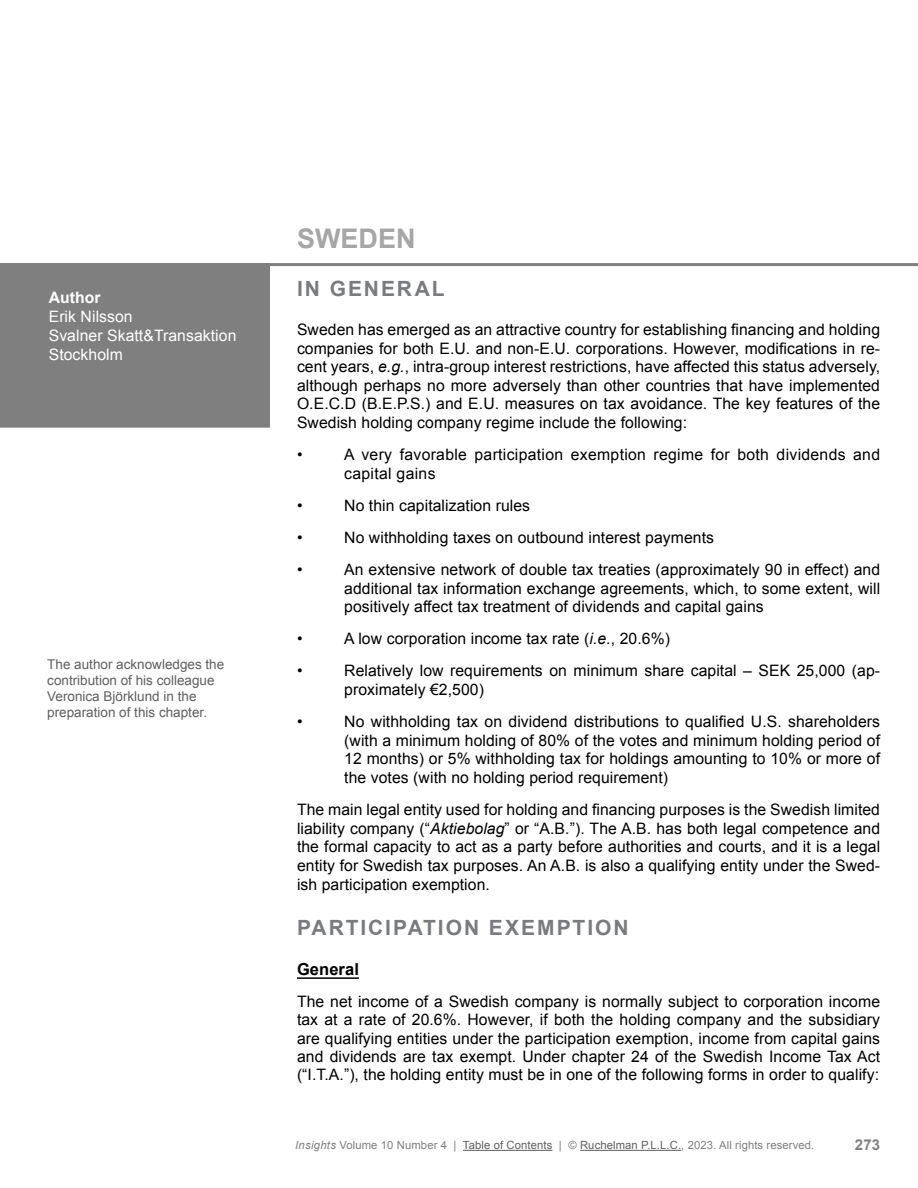
<style>
.page{position:relative;width:918px;height:1188px;background:#fff}
.page>*{position:absolute;margin:0;border:0;box-sizing:border-box;transform-origin:0 0}
.t1{font:700 27px "Arial";color:#a6a6a6}
.t2{font:700 21px "Arial";letter-spacing:.095em;color:#797b7e}
.t3{font:700 16.5px "Arial";letter-spacing:.005em;color:#000}
.t4{font:15.75px/18.6px "Arial";letter-spacing:.005em;color:#000;text-align:justify}
.t5{font:15.75px/18.9px "Arial";letter-spacing:.005em;color:#fff}
.t6{font:700 15.75px "Arial";letter-spacing:.005em;color:#fff}
.t7{font:700 15px "Arial";color:#7f7f7f}
.t8{font:13.5px/16.2px "Arial";color:#5f5f5f}
.t9{font:11.25px "Arial";letter-spacing:.01em;color:#7f7f7f}
.s1{font-style:italic}
.s2{color:#5f5f5f}
</style>
<div class="page">
<hr style="left:463px;top:1150px;width:89px;height:1px;background:#5f5f5f">
<hr style="left:580px;top:1150px;width:101px;height:1px;background:#5f5f5f">
<div style="left:0;top:266px;width:270px;height:162px;background:#7f7f7f"></div>
<hr style="left:0;top:263px;width:918px;height:3px;background:#7f7f7f">
<hr style="left:297px;top:977px;width:62px;height:2px;background:#000">
<p class="t6" style="left:49px;top:287px;width:54px">Author</p>
<p class="t5" style="left:49px;top:307px;width:189px">Erik Nilsson<br>Svalner Skatt&amp;Transaktion<br>Stockholm</p>
<p class="t8" style="left:47px;top:656px;width:179px">The author acknowledges the contribution of his colleague<br>Veronica Björklund in the preparation of this chapter.</p>
<h1 class="t1" style="left:297px;top:221px;width:120px">SWEDEN</h1>
<h2 class="t2" style="left:297px;top:275px;width:149px">IN GENERAL</h2>
<p class="t4" style="left:297px;top:320px;width:585px">Sweden has emerged as an attractive country for establishing financing and holding companies for both E.U. and non-E.U. corporations. However, modifications in re&shy;cent years, <span class="s1">e.g.</span>, intra-group interest restrictions, have affected this status adversely, although perhaps no more adversely than other countries that have implemented O.E.C.D (B.E.P.S.) and E.U. measures on tax avoidance. The key features of the Swedish holding company regime include the following:</p>
<p class="t4" style="left:297px;top:445px;width:7px">•</p>
<p class="t4" style="left:344px;top:445px;width:537px">A very favorable participation exemption regime for both dividends and capital gains</p>
<p class="t4" style="left:297px;top:496px;width:7px">•</p>
<p class="t4" style="left:344px;top:496px;width:187px">No thin capitalization rules</p>
<p class="t4" style="left:297px;top:528px;width:7px">•</p>
<p class="t4" style="left:344px;top:528px;width:371px">No withholding taxes on outbound interest payments</p>
<p class="t4" style="left:297px;top:560px;width:7px">•</p>
<p class="t4" style="left:344px;top:560px;width:537px">An extensive network of double tax treaties (approximately 90 in effect) and additional tax information exchange agreements, which, to some extent, will positively affect tax treatment of dividends and capital gains</p>
<p class="t4" style="left:297px;top:630px;width:7px">•</p>
<p class="t4" style="left:344px;top:630px;width:327px">A low corporation income tax rate (<span class="s1">i.e.</span>, 20.6%)</p>
<p class="t4" style="left:297px;top:662px;width:7px">•</p>
<p class="t4" style="left:344px;top:662px;width:537px">Relatively low requirements on minimum share capital – SEK 25,000 (ap&shy;proximately €2,500)</p>
<p class="t4" style="left:297px;top:712px;width:7px">•</p>
<p class="t4" style="left:344px;top:712px;width:537px">No withholding tax on dividend distributions to qualified U.S. shareholders (with a minimum holding of 80% of the votes and minimum holding period of 12 months) or 5% withholding tax for holdings amounting to 10% or more of the votes (with no holding period requirement)</p>
<p class="t4" style="left:297px;top:800px;width:585px">The main legal entity used for holding and financing purposes is the Swedish limited liability company (“<span class="s1">Aktiebolag</span>” or “A.B.”). The A.B. has both legal competence and the formal capacity to act as a party before authorities and courts, and it is a legal entity for Swedish tax purposes. An A.B. is also a qualifying entity under the Swed&shy;ish participation exemption.</p>
<h2 class="t2" style="left:297px;top:914px;width:333px">PARTICIPATION EXEMPTION</h2>
<p class="t3" style="left:297px;top:958px;width:63px">General</p>
<p class="t4" style="left:297px;top:992px;width:585px">The net income of a Swedish company is normally subject to corporation income tax at a rate of 20.6%. However, if both the holding company and the subsidiary are qualifying entities under the participation exemption, income from capital gains and dividends are tax exempt. Under chapter 24 of the Swedish Income Tax Act (“I.T.A.”), the holding entity must be in one of the following forms in order to qualify:</p>
<p class="t9" style="left:295px;top:1138px;width:521px"><span class="s1">Insights</span> Volume 10 Number 4 | <span class="s2">Table of Contents</span> | © <span class="s2">Ruchelman P.L.L.C.</span>, 2023. All rights reserved.</p>
<p class="t7" style="left:855px;top:1135px;width:27px">273</p>
</div>
